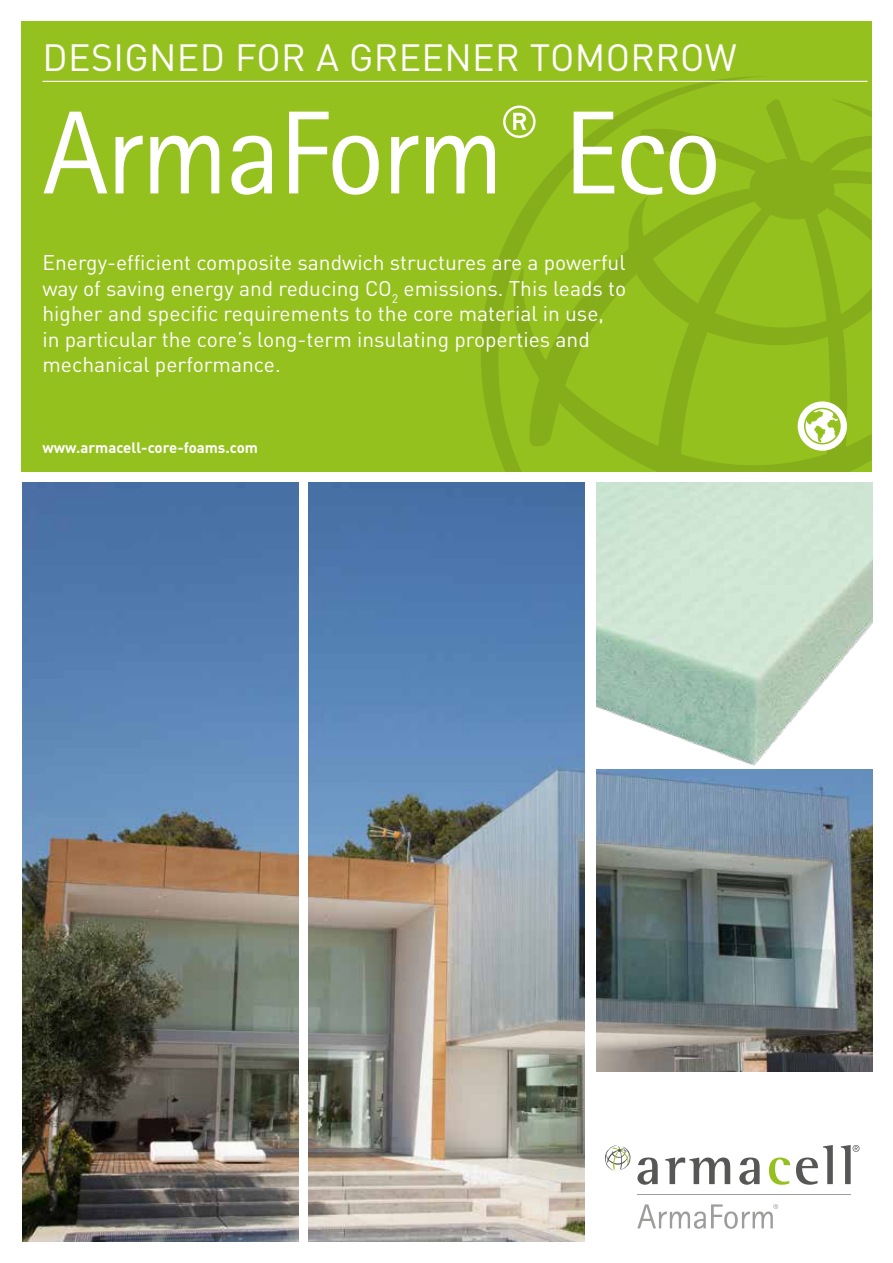
<style>
.page{position:relative;width:893px;height:1263px;background:#fff}
.page>*{position:absolute;margin:0;border:0;box-sizing:border-box;transform-origin:0 0}
.t1{font:118.5px "Rotis Sans Serif Std";letter-spacing:-.02em;color:#fff}
.t2{font:37.5px "DIN Pro";letter-spacing:.01em;color:#fff}
.t3{font:21px/25.5px "DIN Pro";color:#fff}
.t4{font:700 15px "DIN Pro";color:#fff}
</style>
<div class="page">
<div style="left:21px;top:21px;width:851px;height:451px;background:#95c11f"></div>
<svg style="left:479px;top:76px;width:393px;height:396px"></svg>
<hr style="left:43px;top:81px;width:824px;height:1px;background:#fff">
<div style="left:798px;top:401px;width:49px;height:50px;background:#fff;border-radius:50%"></div>
<svg style="left:804px;top:408px;width:37px;height:36px"></svg>
<img style="left:22px;top:483px;width:277px;height:759px">
<img style="left:596px;top:776px;width:277px;height:295px">
<img style="left:308px;top:483px;width:277px;height:759px">
<img style="left:596px;top:483px;width:277px;height:293px">
<svg style="left:637px;top:1157px;width:21px;height:28px"></svg>
<svg style="left:665px;top:1157px;width:65px;height:27px"></svg>
<svg style="left:739px;top:1157px;width:21px;height:28px"></svg>
<svg style="left:769px;top:1157px;width:21px;height:28px"></svg>
<svg style="left:796px;top:1145px;width:37px;height:40px"></svg>
<svg style="left:841px;top:1145px;width:18px;height:39px"></svg>
<svg style="left:605px;top:1145px;width:26px;height:26px"></svg>
<hr style="left:637px;top:1194px;width:214px;height:1px;background:#9d9d9c">
<svg style="left:637px;top:1204px;width:141px;height:25px"></svg>
<h2 class="t2" style="left:43px;top:28px;width:696px">DESIGNED FOR A GREENER TOMORROW</h2>
<h1 class="t1" style="left:43px;top:83px;width:680px">ArmaForm<sup>®</sup> Eco</h1>
<p class="t3" style="left:43px;top:248px;width:585px">Energy-efficient composite sandwich structures are a powerful way of saving energy and reducing CO<sub>2</sub> emissions. This leads to higher and specific requirements to the core material in use, in particular the core’s long-term insulating properties and mechanical performance.</p>
<p class="t4" style="left:43px;top:435px;width:217px">www.armacell-core-foams.com</p>
</div>
